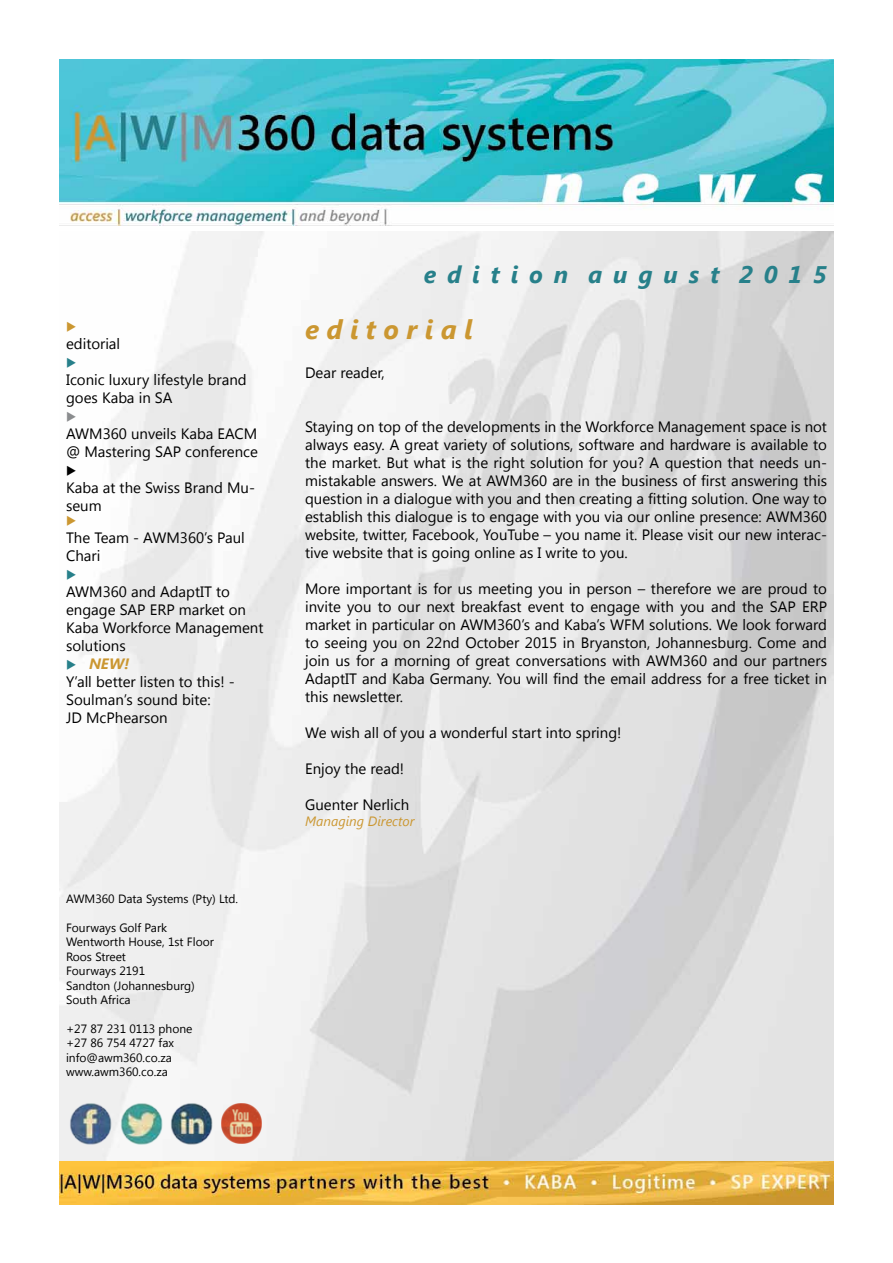
<style>
.page{position:relative;width:893px;height:1263px;background:#fff}
.page>*{position:absolute;margin:0;border:0;box-sizing:border-box;transform-origin:0 0}
.t1{font:italic 700 27px "Segoe UI";color:#cb9731}
.t2{font:italic 700 24px "Segoe UI";color:#27808a}
.t3{font:15px/18px "Segoe UI";color:#000}
.t4{font:italic 13.5px "Segoe UI";color:#cb9731}
.t5{font:12px/14.4px "Segoe UI";color:#000}
.s1{color:#27808a}
.s2{font-weight:700;font-style:italic;color:#cb9731}
</style>
<div class="page">
<img style="left:60px;top:232px;width:773px;height:972px">
<img style="left:59px;top:60px;width:774px;height:165px">
<img style="left:66px;top:1099px;width:48px;height:48px">
<img style="left:167px;top:1099px;width:48px;height:48px">
<img style="left:117px;top:1099px;width:48px;height:48px">
<img style="left:218px;top:1099px;width:48px;height:48px">
<svg style="left:67px;top:321px;width:9px;height:10px"></svg>
<svg style="left:67px;top:357px;width:9px;height:10px"></svg>
<svg style="left:67px;top:411px;width:9px;height:10px"></svg>
<svg style="left:67px;top:465px;width:9px;height:10px"></svg>
<svg style="left:67px;top:515px;width:9px;height:11px"></svg>
<svg style="left:67px;top:569px;width:9px;height:11px"></svg>
<p class="t3" style="left:66px;top:333px;width:56px">editorial</p>
<p class="t3" style="left:66px;top:369px;width:182px">Iconic luxury lifestyle brand goes Kaba in SA</p>
<p class="t3" style="left:66px;top:423px;width:194px">AWM360 unveils Kaba EACM @ Mastering SAP conference</p>
<p class="t3" style="left:66px;top:477px;width:190px">Kaba at the Swiss Brand Mu&shy;seum</p>
<p class="t3" style="left:66px;top:528px;width:180px">The Team - AWM360’s Paul<br>Chari</p>
<p class="t3" style="left:66px;top:582px;width:199px">AWM360 and AdaptIT to engage SAP ERP market on<br>Kaba Workforce Management solutions</p>
<p class="t3" style="left:66px;top:654px;width:170px"><span class="s1">◆</span> <span class="s2">NEW!<br></span>Y’all better listen to this! -<br>Soulman’s sound bite:<br>JD McPhearson</p>
<p class="t5" style="left:66px;top:891px;width:174px">AWM360 Data Systems (Pty) Ltd.</p>
<p class="t5" style="left:66px;top:920px;width:149px">Fourways Golf Park<br>Wentworth House, 1st Floor<br>Roos Street<br>Fourways 2191<br>Sandton (Johannesburg)<br>South Africa</p>
<p class="t5" style="left:66px;top:1021px;width:128px">+27 87 231 0113 phone +27 86 754 4727 fax info@awm360.co.za www.awm360.co.za</p>
<h2 class="t2" style="left:424px;top:257px;width:405px">e d i t i o n a u g u s t 2 0 1 5</h2>
<h1 class="t1" style="left:305px;top:310px;width:169px">e d i t o r i a l</h1>
<p class="t3" style="left:305px;top:363px;width:81px">Dear reader,</p>
<p class="t3" style="left:305px;top:417px;width:523px;text-align:justify">Staying on top of the developments in the Workforce Management space is not always easy. A great variety of solutions, software and hardware is available to the market. But what is the right solution for you? A question that needs un&shy;mistakable answers. We at AWM360 are in the business of first answering this question in a dialogue with you and then creating a fitting solution. One way to establish this dialogue is to engage with you via our online presence: AWM360 website, twitter, Facebook, YouTube – you name it. Please visit our new interac&shy;tive website that is going online as I write to you.</p>
<p class="t3" style="left:305px;top:579px;width:523px;text-align:justify">More important is for us meeting you in person – therefore we are proud to invite you to our next breakfast event to engage with you and the SAP ERP market in particular on AWM360’s and Kaba’s WFM solutions. We look forward to seeing you on 22nd October 2015 in Bryanston, Johannesburg. Come and join us for a morning of great conversations with AWM360 and our partners AdaptIT and Kaba Germany. You will find the email address for a free ticket in this newsletter.</p>
<p class="t3" style="left:305px;top:723px;width:318px">We wish all of you a wonderful start into spring!</p>
<p class="t3" style="left:305px;top:759px;width:100px">Enjoy the read!</p>
<p class="t3" style="left:305px;top:795px;width:106px">Guenter Nerlich</p>
<p class="t4" style="left:305px;top:812px;width:111px">Managing Director</p>
</div>
